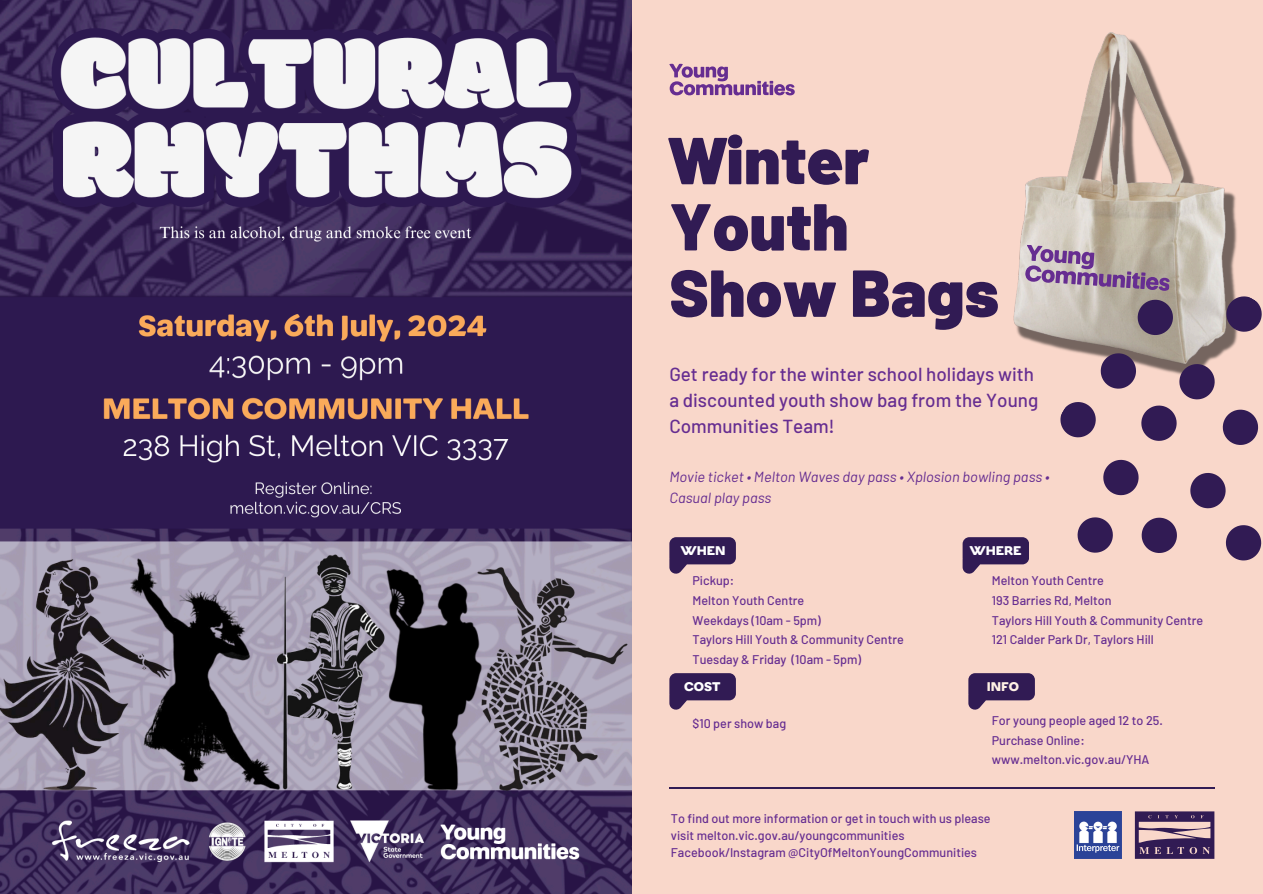
<style>
.page{position:relative;width:1263px;height:894px;background:#fff}
.page>*{position:absolute;margin:0;border:0;box-sizing:border-box;transform-origin:0 0}
.t1{font:900 66.3px/66.3px "Barlow";color:#311b54}
.t2{font:500 18.9px/26px "Barlow";color:#662d91}
.t3{font:italic 14.7px/20.4px "Barlow";color:#662d91}
.t4{font:500 12.6px/17.2px "Barlow";color:#662d91}
.t5{font:900 12.6px "Biilmann";color:#fff}
.t6{font:900 12.6px "Biilmann";color:#fff1e4}
</style>
<div class="page">
<div style="left:620px;top:0;width:643px;height:893px;background:#f9d7ca"></div>
<img style="left:1013px;top:32px;width:224px;height:316px">
<svg style="left:1220px;top:290px;width:42px;height:48px"></svg>
<svg style="left:1054px;top:347px;width:208px;height:214px"></svg>
<img style="left:1074px;top:811px;width:48px;height:47px">
<hr style="left:669px;top:787px;width:545px;height:1px;background:#311b54">
<svg style="left:1135px;top:811px;width:79px;height:47px"></svg>
<svg style="left:669px;top:64px;width:125px;height:31px"></svg>
<svg style="left:669px;top:537px;width:67px;height:36px"></svg>
<svg style="left:963px;top:537px;width:66px;height:36px"></svg>
<svg style="left:1025px;top:244px;width:154px;height:97px;background:#aa9ba1"></svg>
<svg style="left:669px;top:673px;width:67px;height:36px"></svg>
<svg style="left:968px;top:673px;width:67px;height:36px"></svg>
<img style="left:0;top:0;width:631px;height:893px">
<p class="t1" style="left:669px;top:124px;width:331px">Winter<br>Youth<br>Show Bags</p>
<p class="t2" style="left:669px;top:360px;width:370px">Get ready for the winter school holidays with a discounted youth show bag from the Young<br>Communities Team!</p>
<p class="t3" style="left:669px;top:466px;width:382px">Movie ticket • Melton Waves day pass • Xplosion bowling pass •<br>Casual play pass</p>
<h1 class="t5" style="left:681px;top:545px;width:46px">WHEN</h1>
<p class="t5" style="left:970px;top:545px;width:53px">WHERE</p>
<p class="t4" style="left:692px;top:571px;width:43px">Pickup:</p>
<p class="t4" style="left:692px;top:591px;width:113px">Melton Youth Centre</p>
<p class="t4" style="left:692px;top:610px;width:130px">Weekdays (10am - 5pm)</p>
<p class="t4" style="left:692px;top:630px;width:213px">Taylors Hill Youth &amp; Community Centre</p>
<p class="t4" style="left:692px;top:650px;width:170px">Tuesday &amp; Friday (10am - 5pm)</p>
<p class="t4" style="left:992px;top:571px;width:113px">Melton Youth Centre</p>
<p class="t4" style="left:992px;top:591px;width:121px">193 Barries Rd, Melton</p>
<h4 class="t4" style="left:992px;top:610px;width:213px">Taylors Hill Youth &amp; Community Centre</h4>
<p class="t4" style="left:992px;top:630px;width:163px">121 Calder Park Dr, Taylors Hill</p>
<h2 class="t5" style="left:684px;top:680px;width:38px">COST</h2>
<p class="t6" style="left:987px;top:680px;width:34px">INFO</p>
<h3 class="t4" style="left:692px;top:714px;width:95px">$10 per show bag</h3>
<p class="t4" style="left:992px;top:711px;width:173px">For young people aged 12 to 25.</p>
<h4 class="t4" style="left:992px;top:730px;width:94px">Purchase Online:</h4>
<p class="t4" style="left:992px;top:750px;width:159px">www.melton.vic.gov.au/YHA</p>
<p class="t4" style="left:671px;top:808px;width:321px">To find out more information or get in touch with us please visit melton.vic.gov.au/youngcommunities</p>
<p class="t4" style="left:671px;top:843px;width:308px">Facebook/Instagram @CityOfMeltonYoungCommunities</p>
</div>
